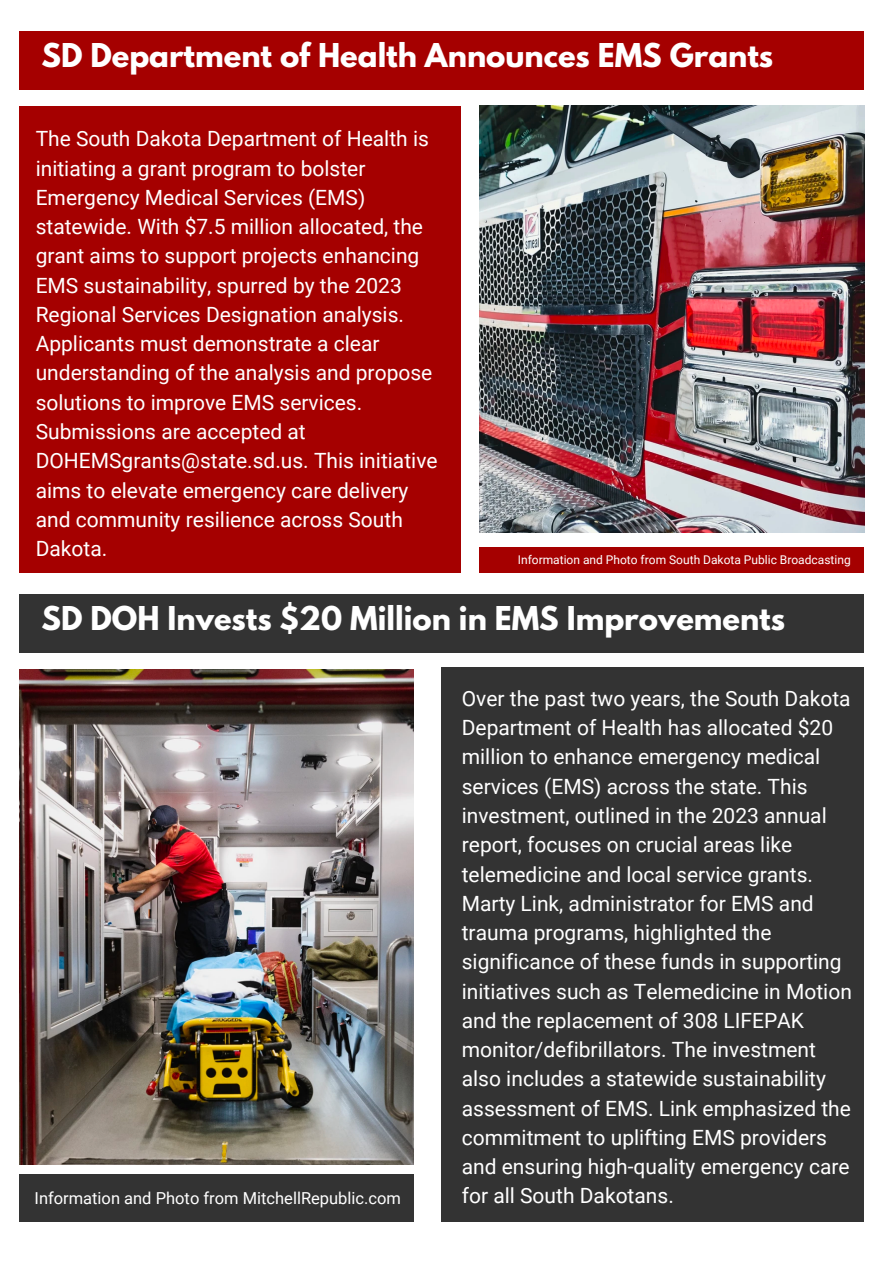
<style>
.page{position:relative;width:893px;height:1264px;background:#fff}
.page>*{position:absolute;margin:0;border:0;box-sizing:border-box;transform-origin:0 0}
.t1{font:700 29.1px "League Spartan";color:#fff}
.t2{font:21px/29.2px "Roboto";color:#fff}
.t3{font:16.5px "Roboto";color:#fff}
.t4{font:12px "Roboto";color:#fff}
</style>
<div class="page">
<div style="left:19px;top:106px;width:442px;height:467px;background:#a50000"></div>
<div style="left:19px;top:31px;width:845px;height:58px;background:#a50000"></div>
<div style="left:441px;top:667px;width:423px;height:554px;background:#333"></div>
<img style="left:479px;top:106px;width:385px;height:426px">
<div style="left:479px;top:547px;width:385px;height:26px;background:#a50000"></div>
<div style="left:19px;top:594px;width:845px;height:58px;background:#333"></div>
<img style="left:19px;top:669px;width:394px;height:495px">
<div style="left:19px;top:1174px;width:394px;height:47px;background:#333"></div>
<p class="t1" style="left:41px;top:41px;width:733px">SD Department of Health Announces EMS Grants</p>
<p class="t2" style="left:36px;top:124px;width:403px">The South Dakota Department of Health is initiating a grant program to bolster Emergency Medical Services (EMS) statewide. With $7.5 million allocated, the grant aims to support projects enhancing EMS sustainability, spurred by the 2023<br>Regional Services Designation analysis.<br>Applicants must demonstrate a clear understanding of the analysis and propose solutions to improve EMS services.<br>Submissions are accepted at DOHEMSgrants@state.sd.us. This initiative aims to elevate emergency care delivery and community resilience across South Dakota.</p>
<p class="t4" style="left:517px;top:553px;width:334px">Information and Photo from South Dakota Public Broadcasting</p>
<h3 class="t1" style="left:41px;top:603px;width:745px">SD DOH Invests $20 Million in EMS Improvements</h3>
<h2 class="t3" style="left:34px;top:1188px;width:368px">Information and Photo from MitchellRepublic.com</h2>
<h1 class="t2" style="left:462px;top:684px;width:391px">Over the past two years, the South Dakota Department of Health has allocated $20 million to enhance emergency medical services (EMS) across the state. This investment, outlined in the 2023 annual report, focuses on crucial areas like telemedicine and local service grants.<br>Marty Link, administrator for EMS and trauma programs, highlighted the significance of these funds in supporting initiatives such as Telemedicine in Motion and the replacement of 308 LIFEPAK monitor/defibrillators. The investment also includes a statewide sustainability assessment of EMS. Link emphasized the commitment to uplifting EMS providers and ensuring high-quality emergency care for all South Dakotans.</h1>
</div>
